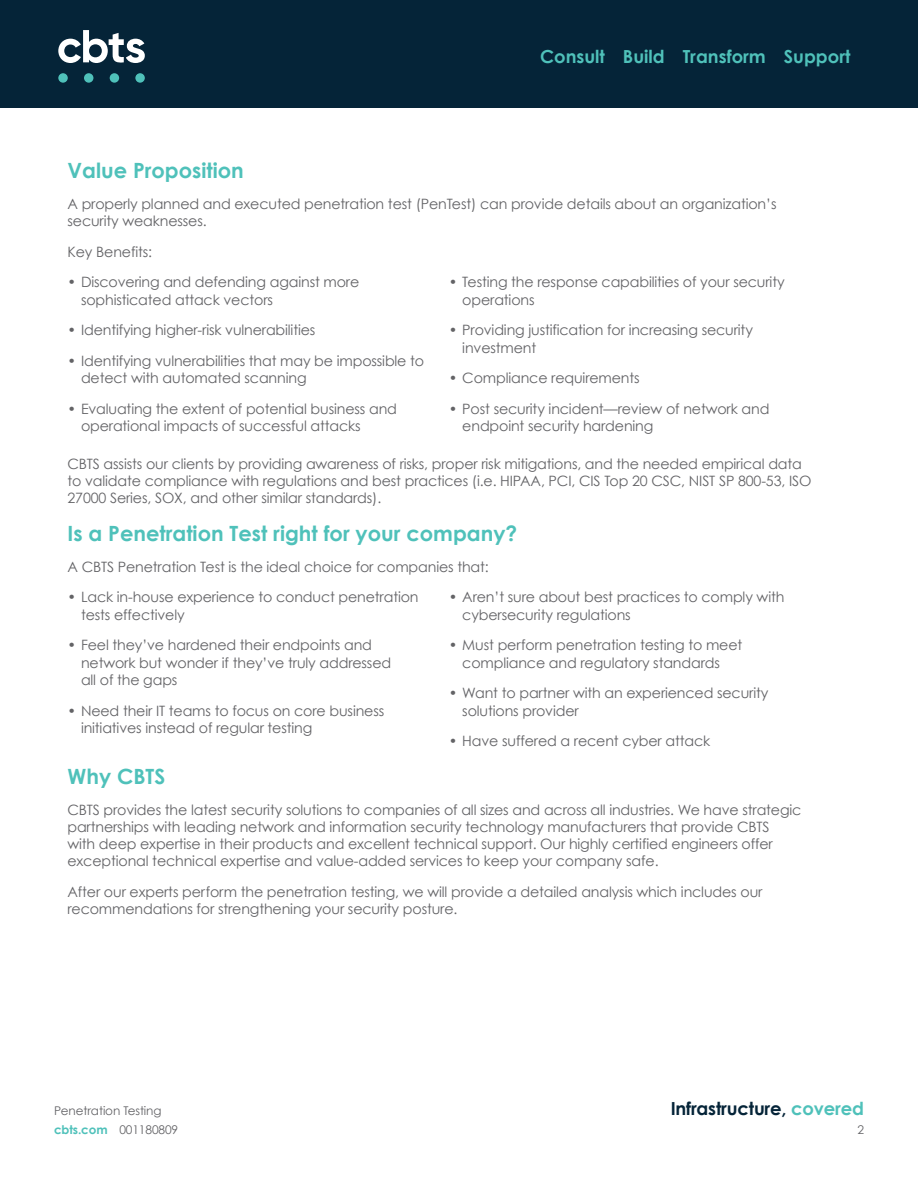
<style>
.page{position:relative;width:918px;height:1188px;background:#fff}
.page>*{position:absolute;margin:0;border:0;box-sizing:border-box;transform-origin:0 0}
.subhead_-_teal{font:700 21px "Century Gothic";color:#4fc1ba}
.t1{font:700 18px "Century Gothic";color:#4fc1ba}
.t2{font:700 18px "Century Gothic";letter-spacing:-.01em;color:#052438}
.body_copy{font:14.25px/17.2px "Century Gothic";letter-spacing:-.01em;color:#636366}
.t3{font:12px "Century Gothic";letter-spacing:-.01em;color:#636366}
.s1{color:#4fc1ba}
.s2{font-weight:700;color:#4fc1ba}
</style>
<div class="page">
<div style="left:0;top:0;width:918px;height:108px;background:#052438"></div>
<svg style="left:58px;top:30px;width:87px;height:33px"></svg>
<div style="left:58px;top:73px;width:10px;height:10px;background:#4fc1ba;border-radius:50%"></div>
<div style="left:84px;top:73px;width:9px;height:10px;background:#4fc1ba;border-radius:50%"></div>
<div style="left:110px;top:73px;width:9px;height:10px;background:#4fc1ba;border-radius:50%"></div>
<div style="left:135px;top:73px;width:10px;height:10px;background:#4fc1ba;border-radius:50%"></div>
<p class="t1" style="left:540px;top:45px;width:312px">Consult Build Transform Support</p>
<p class="subhead_-_teal" style="left:68px;top:157px;width:178px">Value Proposition</p>
<p class="body_copy" style="left:68px;top:195px;width:711px">A properly planned and executed penetration test (PenTest) can provide details about an organization’s security weaknesses.</p>
<p class="body_copy" style="left:68px;top:243px;width:86px">Key Benefits:</p>
<p class="body_copy" style="left:81px;top:273px;width:280px;text-indent:-14px">• Discovering and defending against more sophisticated attack vectors</p>
<p class="body_copy" style="left:68px;top:321px;width:249px">• Identifying higher-risk vulnerabilities</p>
<p class="body_copy" style="left:81px;top:352px;width:345px;text-indent:-14px">• Identifying vulnerabilities that may be impossible to detect with automated scanning</p>
<p class="body_copy" style="left:81px;top:400px;width:317px;text-indent:-14px">• Evaluating the extent of potential business and operational impacts of successful attacks</p>
<p class="body_copy" style="left:462px;top:273px;width:324px;text-indent:-14px">• Testing the response capabilities of your security operations</p>
<p class="body_copy" style="left:462px;top:321px;width:292px;text-indent:-14px">• Providing justification for increasing security investment</p>
<p class="body_copy" style="left:449px;top:369px;width:192px">• Compliance requirements</p>
<p class="body_copy" style="left:462px;top:400px;width:309px;text-indent:-14px">• Post security incident—review of network and endpoint security hardening</p>
<p class="body_copy" style="left:68px;top:455px;width:745px">CBTS assists our clients by providing awareness of risks, proper risk mitigations, and the needed empirical data to validate compliance with regulations and best practices (i.e. HIPAA, PCI, CIS Top 20 CSC, NIST SP 800-53, ISO<br>27000 Series, SOX, and other similar standards).</p>
<p class="subhead_-_teal" style="left:68px;top:520px;width:451px">Is a Penetration Test right for your company?</p>
<p class="body_copy" style="left:68px;top:558px;width:423px">A CBTS Penetration Test is the ideal choice for companies that:</p>
<p class="body_copy" style="left:81px;top:588px;width:339px;text-indent:-14px">• Lack in-house experience to conduct penetration tests effectively</p>
<p class="body_copy" style="left:81px;top:636px;width:312px;text-indent:-14px">• Feel they’ve hardened their endpoints and network but wonder if they’ve truly addressed all of the gaps</p>
<p class="body_copy" style="left:81px;top:702px;width:305px;text-indent:-14px">• Need their IT teams to focus on core business initiatives instead of regular testing</p>
<p class="body_copy" style="left:462px;top:588px;width:324px;text-indent:-14px">• Aren’t sure about best practices to comply with cybersecurity regulations</p>
<p class="body_copy" style="left:462px;top:636px;width:282px;text-indent:-14px">• Must perform penetration testing to meet compliance and regulatory standards</p>
<p class="body_copy" style="left:462px;top:684px;width:308px;text-indent:-14px">• Want to partner with an experienced security solutions provider</p>
<p class="body_copy" style="left:449px;top:732px;width:263px">• Have suffered a recent cyber attack</p>
<p class="subhead_-_teal" style="left:68px;top:763px;width:99px">Why CBTS</p>
<p class="body_copy" style="left:68px;top:801px;width:735px">CBTS provides the latest security solutions to companies of all sizes and across all industries. We have strategic partnerships with leading network and information security technology manufacturers that provide CBTS<br>with deep expertise in their products and excellent technical support. Our highly certified engineers offer exceptional technical expertise and value-added services to keep your company safe.</p>
<p class="body_copy" style="left:68px;top:883px;width:696px">After our experts perform the penetration testing, we will provide a detailed analysis which includes our recommendations for strengthening your security posture.</p>
<p class="t3" style="left:54px;top:1104px;width:109px">Penetration Testing</p>
<p class="t2" style="left:671px;top:1097px;width:195px">Infrastructure, <span class="s1">covered</span></p>
<p class="t3" style="left:54px;top:1122px;width:126px"><span class="s2">cbts.com</span> 001180809</p>
<p class="t3" style="left:857px;top:1122px;width:8px">2</p>
</div>
